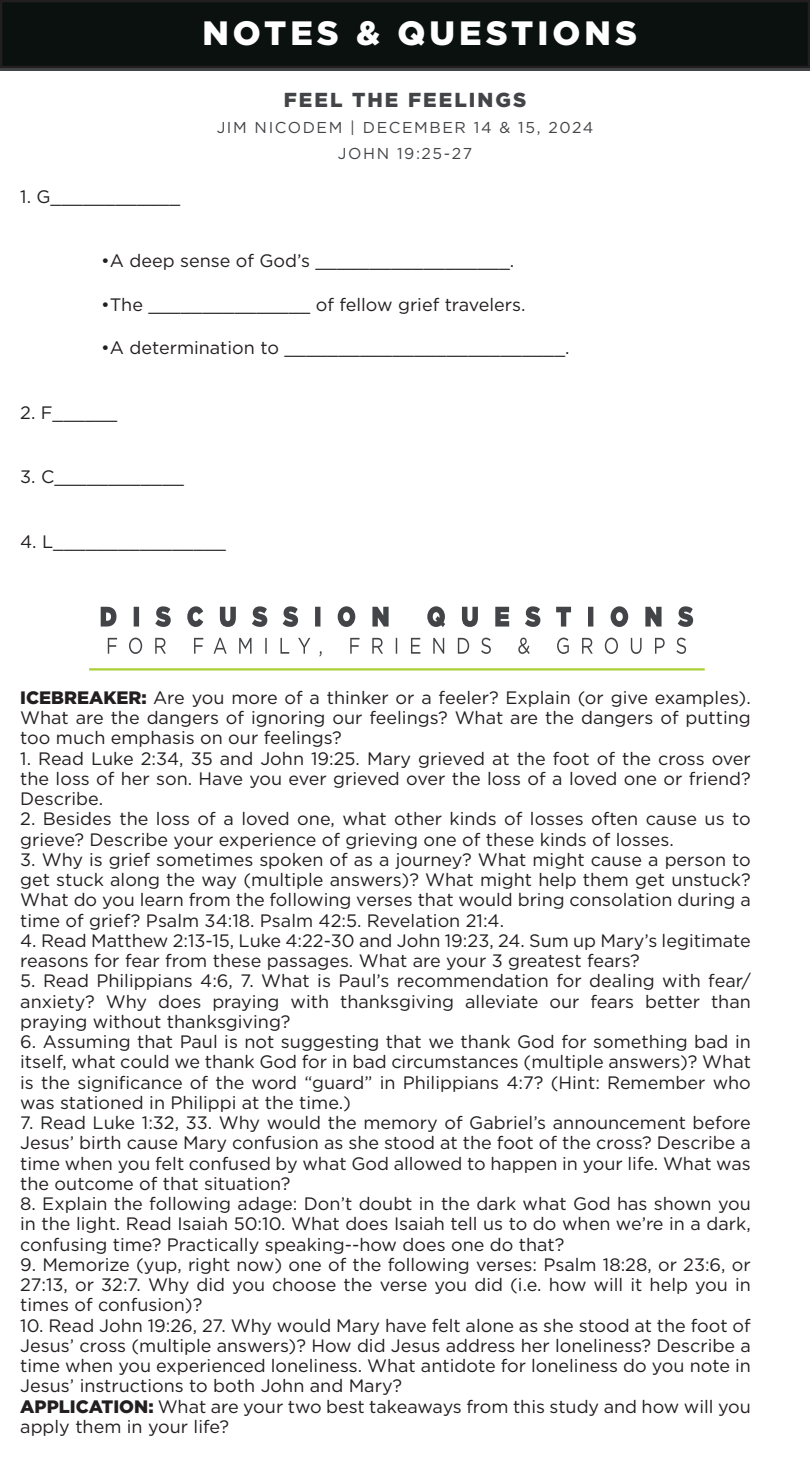
<style>
.page{position:relative;width:810px;height:1458px;background:#fff}
.page>*{position:absolute;margin:0;border:0;box-sizing:border-box;transform-origin:0 0}
.t1{font:900 33.75px "Gotham";letter-spacing:.12em;color:#fff}
.t2{font:900 20.25px "Gotham";letter-spacing:.1em;color:#424447}
.t3{font:18px/20.2px "Gotham";color:#231f20;text-align:justify}
.t4{font:15.75px "Gotham";letter-spacing:.1em;color:#424447}
.s1{font-weight:900}
</style>
<div class="page">
<div style="left:0;top:0;width:810px;height:70px;background:#424447"></div>
<svg style="left:108px;top:638px;width:578px;height:18px"></svg>
<svg style="left:101px;top:606px;width:592px;height:21px"></svg>
<hr style="left:89px;top:668px;width:616px;height:2px;background:#abcf38">
<div style="left:1px;top:1px;width:808px;height:66px;background:#0a110f"></div>
<div style="left:0;top:0;width:810px;height:68px;border:2px solid #231f20"></div>
<p class="t1" style="left:202px;top:13px;width:436px">NOTES &amp; QUESTIONS</p>
<p class="t3" style="left:20px;top:186px;width:161px">1. G____________</p>
<p class="t2" style="left:284px;top:88px;width:244px">FEEL THE FEELINGS</p>
<p class="t4" style="left:217px;top:119px;width:378px">JIM NICODEM | DECEMBER 14 &amp; 15, 2024</p>
<p class="t4" style="left:338px;top:145px;width:136px">JOHN 19:25-27</p>
<p class="t3" style="left:101px;top:251px;width:415px">•A deep sense of God’s __________________.</p>
<p class="t3" style="left:101px;top:294px;width:426px">•The _______________ of fellow grief travelers.</p>
<p class="t3" style="left:101px;top:337px;width:470px">•A determination to __________________________.</p>
<p class="t3" style="left:20px;top:402px;width:99px">2. F______</p>
<p class="t3" style="left:20px;top:467px;width:165px">3. C____________</p>
<p class="t3" style="left:20px;top:531px;width:207px">4. L________________</p>
<p class="t3" style="left:20px;top:687px;width:732px"><span class="s1">ICEBREAKER:</span> Are you more of a thinker or a feeler? Explain (or give examples).<br>What are the dangers of ignoring our feelings? What are the dangers of putting too much emphasis on our feelings?</p>
<p class="t3" style="left:20px;top:748px;width:732px">1. Read Luke 2:34, 35 and John 19:25. Mary grieved at the foot of the cross over the loss of her son. Have you ever grieved over the loss of a loved one or friend?<br>Describe.</p>
<p class="t3" style="left:20px;top:809px;width:732px">2. Besides the loss of a loved one, what other kinds of losses often cause us to grieve? Describe your experience of grieving one of these kinds of losses.</p>
<p class="t3" style="left:20px;top:849px;width:732px">3. Why is grief sometimes spoken of as a journey? What might cause a person to get stuck along the way (multiple answers)? What might help them get unstuck?<br>What do you learn from the following verses that would bring consolation during a time of grief? Psalm 34:18. Psalm 42:5. Revelation 21:4.</p>
<p class="t3" style="left:20px;top:930px;width:732px">4. Read Matthew 2:13-15, Luke 4:22-30 and John 19:23, 24. Sum up Mary’s legitimate reasons for fear from these passages. What are your 3 greatest fears?</p>
<p class="t3" style="left:20px;top:971px;width:732px">5. Read Philippians 4:6, 7. What is Paul’s recommendation for dealing with fear/ anxiety? Why does praying with thanksgiving alleviate our fears better than praying without thanksgiving?</p>
<p class="t3" style="left:20px;top:1031px;width:732px">6. Assuming that Paul is not suggesting that we thank God for something bad in itself, what could we thank God for in bad circumstances (multiple answers)? What is the significance of the word “guard” in Philippians 4:7? (Hint: Remember who was stationed in Philippi at the time.)</p>
<p class="t3" style="left:20px;top:1112px;width:732px">7. Read Luke 1:32, 33. Why would the memory of Gabriel’s announcement before Jesus’ birth cause Mary confusion as she stood at the foot of the cross? Describe a time when you felt confused by what God allowed to happen in your life. What was the outcome of that situation?</p>
<p class="t3" style="left:20px;top:1193px;width:732px">8. Explain the following adage: Don’t doubt in the dark what God has shown you in the light. Read Isaiah 50:10. What does Isaiah tell us to do when we’re in a dark, confusing time? Practically speaking--how does one do that?</p>
<p class="t3" style="left:20px;top:1254px;width:732px">9. Memorize (yup, right now) one of the following verses: Psalm 18:28, or 23:6, or 27:13, or 32:7. Why did you choose the verse you did (i.e. how will it help you in times of confusion)?</p>
<p class="t3" style="left:20px;top:1315px;width:732px">10. Read John 19:26, 27. Why would Mary have felt alone as she stood at the foot of Jesus’ cross (multiple answers)? How did Jesus address her loneliness? Describe a time when you experienced loneliness. What antidote for loneliness do you note in Jesus’ instructions to both John and Mary?</p>
<p class="t3" style="left:20px;top:1396px;width:732px"><span class="s1">APPLICATION:</span> What are your two best takeaways from this study and how will you apply them in your life?</p>
</div>
